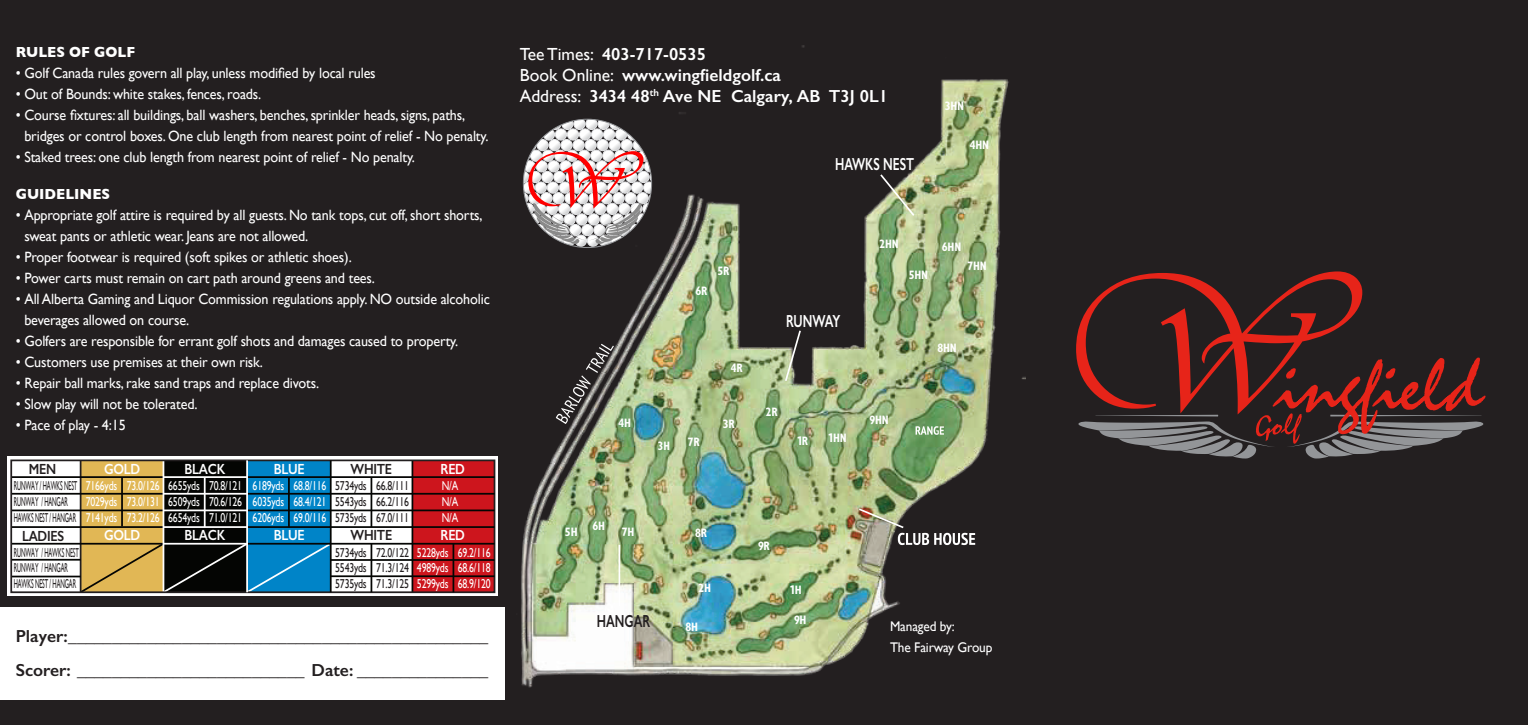
<style>
.page{position:relative;width:1528px;height:725px;background:#fff}
.page>*{position:absolute;margin:0;border:0;box-sizing:border-box;transform-origin:0 0}
.t1{font:600 17.5px/33.2px "Gill Sans";color:#231f20}
.t2{font:600 17.5px/21px "Gill Sans";color:#fff}
.t3{font:600 17.5px "Gill Sans";color:#fff;scale:.69 1}
.t4{font:600 17.5px "Gill Sans";color:#231f20;scale:.69 1}
.t5{font:14.88px/21px "Gill Sans";letter-spacing:-.01em;color:#fff;scale:.95 1}
.t6{font:700 14.88px "Gill Sans";color:#fff;scale:.95 1}
.t7{font:600 14.7px "Gill Sans";letter-spacing:-.02em;color:#fff;scale:.86 1}
.t8{font:600 14.7px "Gill Sans";letter-spacing:-.02em;color:#231f20;scale:.86 1}
.t9{font:14px/21px "Gill Sans";letter-spacing:-.01em;color:#fff;scale:.95 1}
.t10{font:12.95px/15.8px "Gill Sans";letter-spacing:-.02em;color:#fff;text-align:justify;scale:.76 1}
.t11{font:12.95px/15.8px "Gill Sans";letter-spacing:-.02em;color:#231f20;scale:.45 1}
.t12{font:12.95px/15.8px "Gill Sans";letter-spacing:-.02em;color:#231f20;text-align:justify;scale:.76 1}
.t13{font:700 condensed 12.25px "Gill Sans Std";letter-spacing:-.02em;color:#fff;scale:.92 1}
.t14{font:700 12.25px "Gotham";color:#fff;scale:.92 1}
.t15{font:700 condensed 12.25px "Gill Sans Std";letter-spacing:-.02em;color:#fff;scale:.87 1}
.s1{font-weight:400}
.s2{font-family:"Gill Sans Std";font-stretch:condensed}
.s3{font-family:"Gotham";font-stretch:normal}
</style>
<div class="page">
<div style="left:0;top:0;width:1528px;height:724px;background:#231f20"></div>
<div style="left:7px;top:456px;width:490px;height:140px;background:#fff"></div>
<div style="left:163px;top:460px;width:84px;height:132px;background:#040503"></div>
<div style="left:247px;top:460px;width:84px;height:132px;background:#0084c8"></div>
<div style="left:413px;top:460px;width:81px;height:132px;background:#cd151d"></div>
<div style="left:81px;top:460px;width:82px;height:132px;background:#e1b755"></div>
<hr style="left:80px;top:460px;width:1px;height:132px;background:#231f20">
<hr style="left:411px;top:460px;width:2px;height:132px;background:#040503">
<hr style="left:11px;top:476px;width:152px;height:2px;background:#040503">
<hr style="left:11px;top:493px;width:152px;height:1px;background:#040503">
<hr style="left:11px;top:509px;width:152px;height:2px;background:#040503">
<hr style="left:11px;top:526px;width:152px;height:2px;background:#040503">
<hr style="left:11px;top:542px;width:152px;height:2px;background:#040503">
<hr style="left:11px;top:558px;width:70px;height:2px;background:#040503">
<hr style="left:11px;top:575px;width:70px;height:2px;background:#040503">
<hr style="left:163px;top:460px;width:1px;height:132px;background:#fff">
<hr style="left:163px;top:476px;width:84px;height:2px;background:#fff">
<hr style="left:163px;top:493px;width:84px;height:1px;background:#fff">
<hr style="left:163px;top:509px;width:84px;height:2px;background:#fff">
<hr style="left:163px;top:526px;width:84px;height:2px;background:#fff">
<hr style="left:204px;top:477px;width:2px;height:50px;background:#fff">
<svg style="left:78px;top:541px;width:255px;height:53px"></svg>
<div style="left:10px;top:459px;width:485px;height:134px;border:2px solid #231f20"></div>
<hr style="left:121px;top:477px;width:2px;height:49px;background:#040503">
<hr style="left:247px;top:476px;width:84px;height:2px;background:#040503">
<hr style="left:247px;top:493px;width:84px;height:1px;background:#040503">
<hr style="left:247px;top:509px;width:84px;height:2px;background:#040503">
<hr style="left:247px;top:526px;width:84px;height:2px;background:#040503">
<hr style="left:247px;top:542px;width:84px;height:2px;background:#040503">
<hr style="left:288px;top:477px;width:2px;height:50px;background:#040503">
<hr style="left:330px;top:476px;width:164px;height:2px;background:#040503">
<hr style="left:330px;top:542px;width:164px;height:2px;background:#040503">
<hr style="left:330px;top:559px;width:164px;height:1px;background:#040503">
<hr style="left:330px;top:575px;width:164px;height:2px;background:#040503">
<hr style="left:330px;top:493px;width:164px;height:1px;background:#040503">
<hr style="left:330px;top:509px;width:164px;height:2px;background:#040503">
<hr style="left:330px;top:526px;width:164px;height:2px;background:#040503">
<hr style="left:371px;top:477px;width:1px;height:50px;background:#040503">
<hr style="left:246px;top:460px;width:2px;height:132px;background:#fff">
<hr style="left:330px;top:460px;width:2px;height:132px;background:#040503">
<hr style="left:371px;top:543px;width:1px;height:49px;background:#040503">
<hr style="left:452px;top:543px;width:2px;height:49px;background:#040503">
<div style="left:0;top:607px;width:504px;height:93px;background:#fff"></div>
<img style="left:504px;top:45px;width:522px;height:644px">
<svg style="left:1076px;top:271px;width:409px;height:188px"></svg>
<svg style="left:523px;top:119px;width:130px;height:127px"></svg>
<svg style="left:556px;top:344px;width:58px;height:80px"></svg>
<svg style="left:915px;top:426px;width:29px;height:9px"></svg>
<hr style="left:618px;top:544px;width:2px;height:62px;background:#fff">
<img style="left:857px;top:507px;width:118px;height:38px">
<svg style="left:784px;top:328px;width:18px;height:55px"></svg>
<svg style="left:878px;top:172px;width:38px;height:46px"></svg>
<p class="t6" style="left:16px;top:40px;width:127px">RULES OF GOLF</p>
<p class="t5" style="left:16px;top:62px;width:380px">• Golf Canada rules govern all play, unless modified by local rules</p>
<p class="t5" style="left:16px;top:83px;width:260px">• Out of Bounds: white stakes, fences, roads.</p>
<p class="t5" style="left:24px;top:104px;width:490px;text-indent:-9px">• Course fixtures: all buildings, ball washers, benches, sprinkler heads, signs, paths, bridges or control boxes. One club length from nearest point of relief - No penalty.</p>
<p class="t5" style="left:16px;top:146px;width:422px">• Staked trees: one club length from nearest point of relief - No penalty.</p>
<p class="t6" style="left:16px;top:182px;width:101px">GUIDELINES</p>
<p class="t5" style="left:24px;top:204px;width:484px;text-indent:-9px">• Appropriate golf attire is required by all guests. No tank tops, cut off, short shorts, sweat pants or athletic wear. Jeans are not allowed.</p>
<p class="t5" style="left:16px;top:246px;width:355px">• Proper footwear is required (soft spikes or athletic shoes).</p>
<p class="t5" style="left:16px;top:267px;width:380px">• Power carts must remain on cart path around greens and tees.</p>
<p class="t5" style="left:24px;top:288px;width:492px;text-indent:-9px">• All Alberta Gaming and Liquor Commission regulations apply. NO outside alcoholic beverages allowed on course.</p>
<p class="t5" style="left:16px;top:330px;width:467px">• Golfers are responsible for errant golf shots and damages caused to property.</p>
<p class="t5" style="left:16px;top:351px;width:262px">• Customers use premises at their own risk.</p>
<p class="t5" style="left:16px;top:372px;width:321px">• Repair ball marks, rake sand traps and replace divots.</p>
<p class="t5" style="left:16px;top:393px;width:193px">• Slow play will not be tolerated.</p>
<p class="t5" style="left:16px;top:414px;width:117px">• Pace of play - 4:15</p>
<p class="t8" style="left:29px;top:459px;width:33px">MEN</p>
<p class="t7" style="left:104px;top:459px;width:44px">GOLD</p>
<p class="t7" style="left:185px;top:459px;width:49px">BLACK</p>
<p class="t7" style="left:274px;top:459px;width:37px">BLUE</p>
<p class="t8" style="left:351px;top:459px;width:50px">WHITE</p>
<p class="t7" style="left:440px;top:459px;width:30px">RED</p>
<p class="t10" style="left:442px;top:478px;width:23px">N/A N/A N/A</p>
<p class="t11" style="left:14px;top:478px;width:143px">RUNWAY / HAWKS NEST<br>RUNWAY / HANGAR<br>HAWKS NEST / HANGAR</p>
<p class="t10" style="left:86px;top:478px;width:43px">7166yds 7029yds 7141yds</p>
<p class="t10" style="left:127px;top:478px;width:45px">73.0/126<br>73.0/131<br>73.2/126</p>
<p class="t10" style="left:168px;top:478px;width:43px">6655yds 6509yds 6654yds</p>
<p class="t10" style="left:209px;top:478px;width:45px">70.8/121<br>70.6/126<br>71.0/121</p>
<p class="t10" style="left:253px;top:478px;width:43px">6189yds 6035yds 6206yds</p>
<p class="t10" style="left:294px;top:478px;width:45px">68.8/116<br>68.4/121<br>69.0/116</p>
<p class="t12" style="left:335px;top:478px;width:43px">5734yds 5543yds 5735yds</p>
<p class="t12" style="left:376px;top:478px;width:45px">66.8/111<br>66.2/116<br>67.0/111</p>
<p class="t12" style="left:335px;top:544px;width:43px">5734yds 5543yds 5735yds</p>
<p class="t12" style="left:376px;top:544px;width:45px">72.0/122<br>71.3/124<br>71.3/125</p>
<p class="t10" style="left:417px;top:544px;width:43px">5228yds 4989yds 5299yds</p>
<p class="t10" style="left:458px;top:544px;width:45px">69.2/116<br>68.6/118<br>68.9/120</p>
<p class="t7" style="left:104px;top:526px;width:44px">GOLD</p>
<p class="t7" style="left:185px;top:526px;width:49px">BLACK</p>
<p class="t7" style="left:274px;top:526px;width:37px">BLUE</p>
<p class="t8" style="left:351px;top:526px;width:50px">WHITE</p>
<p class="t7" style="left:440px;top:526px;width:30px">RED</p>
<p class="t8" style="left:22px;top:526px;width:51px">LADIES</p>
<p class="t11" style="left:14px;top:544px;width:146px">RUNWAY / HAWKS NEST<br>RUNWAY / HANGAR<br>HAWKS NEST / HANGAR</p>
<p class="t1" style="left:16px;top:619px;width:474px">Player:________________________________________________<br>Scorer: __________________________ Date: _______________</p>
<p class="t2" style="left:520px;top:43px;width:370px"><span class="s1">Tee Times:</span> 403-717-0535<br><span class="s1">Book Online:</span> www.wingfieldgolf.ca<br><span class="s1">Address:</span> 3434 48<sup>th</sup> Ave NE Calgary, AB T3J 0L1</p>
<p class="t3" style="left:835px;top:154px;width:116px">HAWKS NEST</p>
<p class="t13" style="left:945px;top:99px;width:22px">3HN</p>
<p class="t13" style="left:970px;top:137px;width:22px">4HN</p>
<p class="t13" style="left:618px;top:415px;width:15px">4H</p>
<p class="t13" style="left:696px;top:283px;width:14px">6R</p>
<p class="t13" style="left:717px;top:263px;width:14px">5R</p>
<p class="t15" style="left:658px;top:438px;width:15px">3H</p>
<p class="t13" style="left:688px;top:434px;width:14px">7R</p>
<p class="t13" style="left:731px;top:360px;width:14px">4R</p>
<p class="t13" style="left:723px;top:417px;width:14px">3R</p>
<p class="t3" style="left:786px;top:310px;width:80px">RUNWAY</p>
<p class="t13" style="left:766px;top:404px;width:14px">2R</p>
<p class="t14" style="left:797px;top:434px;width:13px">1<span class="s2">R</span></p>
<p class="t13" style="left:828px;top:430px;width:21px"><span class="s3">1</span>HN</p>
<p class="t13" style="left:879px;top:236px;width:22px">2HN</p>
<p class="t13" style="left:942px;top:239px;width:22px">6HN</p>
<p class="t13" style="left:909px;top:268px;width:22px">5HN</p>
<p class="t13" style="left:967px;top:258px;width:22px">7HN</p>
<p class="t13" style="left:869px;top:412px;width:22px">9HN</p>
<p class="t13" style="left:937px;top:340px;width:22px">8HN</p>
<p class="t13" style="left:565px;top:524px;width:15px">5H</p>
<p class="t13" style="left:592px;top:518px;width:15px">6H</p>
<p class="t13" style="left:622px;top:524px;width:15px">7H</p>
<p class="t4" style="left:597px;top:610px;width:79px">HANGAR</p>
<p class="t13" style="left:695px;top:526px;width:14px">8R</p>
<p class="t13" style="left:758px;top:538px;width:14px">9R</p>
<p class="t13" style="left:698px;top:580px;width:15px">2H</p>
<p class="t14" style="left:790px;top:582px;width:14px">1<span class="s2">H</span></p>
<p class="t13" style="left:685px;top:619px;width:15px">8H</p>
<p class="t13" style="left:794px;top:612px;width:15px">9H</p>
<p class="t9" style="left:890px;top:615px;width:109px">Managed by:<br>The Fairway Group</p>
</div>
